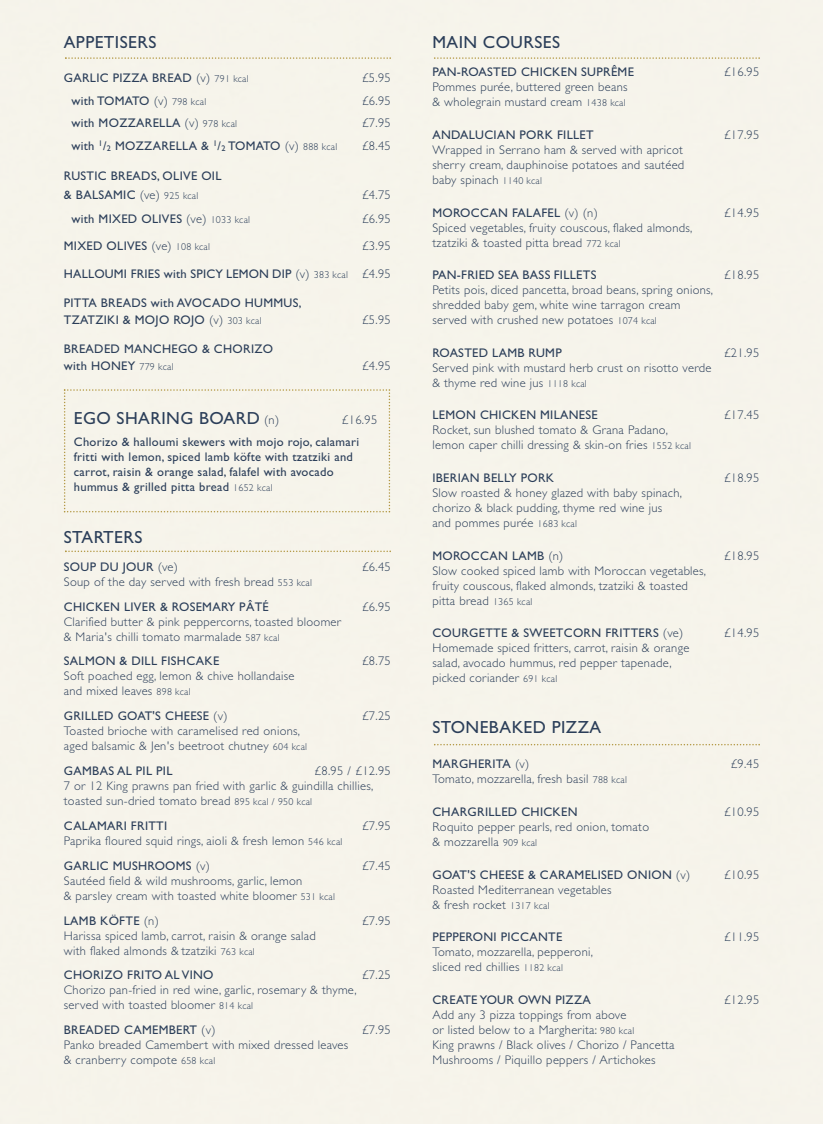
<style>
.page{position:relative;width:823px;height:1124px;background:#fff}
.page>*{position:absolute;margin:0;border:0;box-sizing:border-box;transform-origin:0 0}
.t1{font:17.5px "Gill Sans";letter-spacing:.025em;color:#2b3e59}
.t2{font:300 12.5px/15px "Gill Sans";letter-spacing:.025em;color:#2b3e59}
.t3{font:12.5px/15px "Gill Sans";letter-spacing:.025em;color:#2b3e59}
.s1{font-weight:300}
.s2{font-weight:300;font-size:10px}
.s3{font-size:8.25px}
.s4{font-weight:300;font-size:12.5px}
.s5{font-size:10px}
.s6{font-weight:400}
</style>
<div class="page">
<div style="left:0;top:0;width:822px;height:1123px;background:#f6f4eb"></div>
<svg style="left:65px;top:550px;width:326px;height:2px"></svg>
<svg style="left:433px;top:743px;width:326px;height:2px"></svg>
<div style="left:64px;top:389px;width:326px;height:123px;background:#f6f4eb"></div>
<svg style="left:65px;top:57px;width:326px;height:2px"></svg>
<svg style="left:433px;top:57px;width:326px;height:2px"></svg>
<h1 class="t1" style="left:64px;top:32px;width:94px">APPETISERS</h1>
<p class="t3" style="left:64px;top:70px;width:186px">GARLIC PIZZA BREAD <span class="s1">(v)</span> <span class="s2">791 kcal</span></p>
<p class="t2" style="left:361px;top:70px;width:31px">£5.95</p>
<p class="t3" style="left:71px;top:93px;width:136px">with TOMATO <span class="s1">(v)</span> <span class="s2">798 kcal</span></p>
<p class="t2" style="left:361px;top:93px;width:31px">£6.95</p>
<p class="t3" style="left:71px;top:115px;width:167px">with MOZZARELLA <span class="s1">(v)</span> <span class="s2">978 kcal</span></p>
<p class="t2" style="left:361px;top:115px;width:31px">£7.95</p>
<p class="t3" style="left:71px;top:138px;width:267px">with <sup>1</sup>/<span class="s3">2</span> MOZZARELLA &amp; <sup>1</sup>/<span class="s3">2</span> TOMATO <span class="s1">(v)</span> <span class="s2">888 kcal</span></p>
<p class="t2" style="left:361px;top:138px;width:31px">£8.45</p>
<p class="t3" style="left:64px;top:166px;width:159px;line-height:18.8px">RUSTIC BREADS, OLIVE OIL &amp; BALSAMIC <span class="s1">(ve)</span> <span class="s2">925 kcal</span></p>
<p class="t2" style="left:361px;top:187px;width:31px">£4.75</p>
<p class="t3" style="left:71px;top:211px;width:180px">with MIXED OLIVES <span class="s1">(ve)</span> <span class="s2">1033 kcal</span></p>
<p class="t2" style="left:361px;top:211px;width:31px">£6.95</p>
<p class="t3" style="left:64px;top:238px;width:148px">MIXED OLIVES <span class="s1">(ve)</span> <span class="s2">108 kcal</span></p>
<p class="t2" style="left:361px;top:238px;width:31px">£3.95</p>
<p class="t3" style="left:64px;top:266px;width:328px">HALLOUMI FRIES with SPICY LEMON DIP <span class="s1">(v)</span> <span class="s2">383 kcal</span> <span class="s1">£4.95</span></p>
<p class="t3" style="left:64px;top:293px;width:239px;line-height:17.5px">PITTA BREADS with AVOCADO HUMMUS,<br>TZATZIKI &amp; MOJO ROJO <span class="s1">(v)</span> <span class="s2">303 kcal</span></p>
<p class="t2" style="left:361px;top:312px;width:31px">£5.95</p>
<p class="t3" style="left:64px;top:339px;width:211px;line-height:17.5px">BREADED MANCHEGO &amp; CHORIZO with HONEY <span class="s2">779 kcal</span></p>
<p class="t2" style="left:361px;top:358px;width:31px">£4.95</p>
<h1 class="t1" style="left:74px;top:407px;width:207px">EGO SHARING BOARD <span class="s4">(n)</span></h1>
<p class="t2" style="left:341px;top:411px;width:37px">£16.95</p>
<p class="t3" style="left:74px;top:434px;width:286px">Chorizo &amp; halloumi skewers with mojo rojo, calamari fritti with lemon, spiced lamb köfte with tzatziki and carrot, raisin &amp; orange salad, falafel with avocado hummus &amp; grilled pitta bread <span class="s2">1652 kcal</span></p>
<h1 class="t1" style="left:64px;top:527px;width:80px">STARTERS</h1>
<p class="t3" style="left:64px;top:559px;width:116px">SOUP DU JOUR <span class="s1">(ve)</span></p>
<p class="t2" style="left:361px;top:559px;width:31px">£6.45</p>
<p class="t2" style="left:64px;top:569px;width:249px;line-height:24.8px">Soup of the day served with fresh bread <span class="s5">553 kcal<br></span><span class="s6">CHICKEN LIVER &amp; ROSEMARY PÂTÉ</span></p>
<p class="t2" style="left:361px;top:598px;width:31px">£6.95</p>
<p class="t2" style="left:64px;top:613px;width:278px">Clarified butter &amp; pink peppercorns, toasted bloomer &amp; Maria's chilli tomato marmalade <span class="s5">587 kcal</span></p>
<p class="t3" style="left:64px;top:653px;width:157px">SALMON &amp; DILL FISHCAKE</p>
<p class="t2" style="left:361px;top:653px;width:31px">£8.75</p>
<p class="t2" style="left:64px;top:668px;width:232px">Soft poached egg, lemon &amp; chive hollandaise and mixed leaves <span class="s5">898 kcal</span></p>
<p class="t3" style="left:64px;top:708px;width:165px">GRILLED GOAT'S CHEESE <span class="s1">(v)</span></p>
<p class="t2" style="left:361px;top:708px;width:31px">£7.25</p>
<p class="t2" style="left:64px;top:723px;width:244px">Toasted brioche with caramelised red onions, aged balsamic &amp; Jen's beetroot chutney <span class="s5">604 kcal</span></p>
<p class="t3" style="left:64px;top:763px;width:110px">GAMBAS AL PIL PIL</p>
<p class="t2" style="left:64px;top:763px;width:328px;text-indent:250px">£8.95 / £12.95<br>7 or 12 King prawns pan fried with garlic &amp; guindilla chillies, toasted sun-dried tomato bread <span class="s5">895 kcal / 950 kcal</span></p>
<p class="t3" style="left:64px;top:818px;width:105px">CALAMARI FRITTI</p>
<p class="t2" style="left:361px;top:818px;width:31px">£7.95</p>
<p class="t2" style="left:64px;top:828px;width:280px;line-height:24.8px">Paprika floured squid rings, aioli &amp; fresh lemon <span class="s5">546 kcal<br></span><span class="s6">GARLIC MUSHROOMS</span> (v)</p>
<p class="t2" style="left:361px;top:857px;width:31px">£7.45</p>
<p class="t2" style="left:64px;top:872px;width:272px">Sautéed field &amp; wild mushrooms, garlic, lemon<br>&amp; parsley cream with toasted white bloomer <span class="s5">531 kcal</span></p>
<p class="t3" style="left:64px;top:912px;width:96px">LAMB KÖFTE <span class="s1">(n)</span></p>
<p class="t2" style="left:361px;top:912px;width:31px">£7.95</p>
<p class="t2" style="left:64px;top:927px;width:253px">Harissa spiced lamb, carrot, raisin &amp; orange salad with flaked almonds &amp; tzatziki <span class="s5">763 kcal</span></p>
<p class="t3" style="left:64px;top:967px;width:151px">CHORIZO FRITO AL VINO</p>
<p class="t2" style="left:361px;top:967px;width:31px">£7.25</p>
<p class="t2" style="left:64px;top:982px;width:294px">Chorizo pan-fried in red wine, garlic, rosemary &amp; thyme, served with toasted bloomer <span class="s5">814 kcal</span></p>
<p class="t3" style="left:64px;top:1022px;width:153px">BREADED CAMEMBERT <span class="s1">(v)</span></p>
<p class="t2" style="left:361px;top:1022px;width:31px">£7.95</p>
<p class="t2" style="left:64px;top:1037px;width:286px">Panko breaded Camembert with mixed dressed leaves &amp; cranberry compote <span class="s5">658 kcal</span></p>
<h1 class="t1" style="left:432px;top:31px;width:129px">MAIN COURSES</h1>
<p class="t3" style="left:432px;top:65px;width:203px">PAN-ROASTED CHICKEN SUPRÊME</p>
<p class="t2" style="left:723px;top:65px;width:37px">£16.95</p>
<p class="t2" style="left:432px;top:80px;width:196px">Pommes purée, buttered green beans &amp; wholegrain mustard cream <span class="s5">1438 kcal</span></p>
<p class="t3" style="left:432px;top:127px;width:163px">ANDALUCIAN PORK FILLET</p>
<p class="t2" style="left:723px;top:127px;width:37px">£17.95</p>
<p class="t2" style="left:432px;top:142px;width:253px;text-align:justify">Wrapped in Serrano ham &amp; served with apricot sherry cream, dauphinoise potatoes and sautéed baby spinach <span class="s5">1140 kcal</span></p>
<p class="t3" style="left:432px;top:205px;width:167px">MOROCCAN FALAFEL <span class="s1">(v) (n)</span></p>
<p class="t2" style="left:723px;top:205px;width:37px">£14.95</p>
<p class="t2" style="left:432px;top:220px;width:261px">Spiced vegetables, fruity couscous, flaked almonds, tzatziki &amp; toasted pitta bread <span class="s5">772 kcal</span></p>
<p class="t3" style="left:432px;top:267px;width:165px">PAN-FRIED SEA BASS FILLETS</p>
<p class="t2" style="left:723px;top:267px;width:37px">£18.95</p>
<p class="t2" style="left:432px;top:282px;width:282px">Petits pois, diced pancetta, broad beans, spring onions, shredded baby gem, white wine tarragon cream served with crushed new potatoes <span class="s5">1074 kcal</span></p>
<p class="t3" style="left:432px;top:345px;width:131px">ROASTED LAMB RUMP</p>
<p class="t2" style="left:723px;top:345px;width:37px">£21.95</p>
<p class="t2" style="left:432px;top:360px;width:280px">Served pink with mustard herb crust on risotto verde &amp; thyme red wine jus <span class="s5">1118 kcal</span></p>
<p class="t3" style="left:432px;top:407px;width:167px">LEMON CHICKEN MILANESE</p>
<p class="t2" style="left:723px;top:407px;width:37px">£17.45</p>
<p class="t2" style="left:432px;top:422px;width:260px">Rocket, sun blushed tomato &amp; Grana Padano, lemon caper chilli dressing &amp; skin-on fries <span class="s5">1552 kcal</span></p>
<p class="t3" style="left:432px;top:470px;width:123px">IBERIAN BELLY PORK</p>
<p class="t2" style="left:723px;top:470px;width:37px">£18.95</p>
<p class="t2" style="left:432px;top:485px;width:251px">Slow roasted &amp; honey glazed with baby spinach, chorizo &amp; black pudding, thyme red wine jus and pommes purée <span class="s5">1683 kcal</span></p>
<p class="t3" style="left:432px;top:547px;width:132px">MOROCCAN LAMB <span class="s1">(n)</span></p>
<p class="t2" style="left:723px;top:547px;width:37px">£18.95</p>
<p class="t2" style="left:432px;top:562px;width:275px">Slow cooked spiced lamb with Moroccan vegetables, fruity couscous, flaked almonds, tzatziki &amp; toasted pitta bread <span class="s5">1365 kcal</span></p>
<p class="t3" style="left:432px;top:625px;width:252px">COURGETTE &amp; SWEETCORN FRITTERS <span class="s1">(ve)</span></p>
<p class="t2" style="left:723px;top:625px;width:37px">£14.95</p>
<p class="t2" style="left:432px;top:640px;width:258px">Homemade spiced fritters, carrot, raisin &amp; orange salad, avocado hummus, red pepper tapenade, picked coriander <span class="s5">691 kcal</span></p>
<h1 class="t1" style="left:432px;top:716px;width:170px">STONEBAKED PIZZA</h1>
<p class="t3" style="left:432px;top:756px;width:98px">MARGHERITA <span class="s1">(v)</span></p>
<p class="t2" style="left:729px;top:756px;width:31px">£9.45</p>
<p class="t2" style="left:432px;top:771px;width:196px">Tomato, mozzarella, fresh basil <span class="s5">788 kcal</span></p>
<p class="t3" style="left:432px;top:804px;width:146px">CHARGRILLED CHICKEN</p>
<p class="t2" style="left:723px;top:804px;width:37px">£10.95</p>
<p class="t2" style="left:432px;top:819px;width:218px">Roquito pepper pearls, red onion, tomato &amp; mozzarella <span class="s5">909 kcal</span></p>
<p class="t3" style="left:432px;top:866px;width:259px">GOAT'S CHEESE &amp; CARAMELISED ONION <span class="s1">(v)</span></p>
<p class="t2" style="left:723px;top:866px;width:37px">£10.95</p>
<p class="t2" style="left:432px;top:881px;width:181px">Roasted Mediterranean vegetables &amp; fresh rocket <span class="s5">1317 kcal</span></p>
<p class="t3" style="left:432px;top:929px;width:131px">PEPPERONI PICCANTE</p>
<p class="t2" style="left:723px;top:929px;width:37px">£11.95</p>
<p class="t2" style="left:432px;top:944px;width:162px">Tomato, mozzarella, pepperoni, sliced red chillies <span class="s5">1182 kcal</span></p>
<p class="t3" style="left:432px;top:991px;width:160px">CREATE YOUR OWN PIZZA</p>
<p class="t2" style="left:723px;top:991px;width:37px">£12.95</p>
<p class="t2" style="left:432px;top:1006px;width:243px">Add any 3 pizza toppings from above<br>or listed below to a Margherita: <span class="s5">980 kcal<br></span>King prawns / Black olives / Chorizo / Pancetta Mushrooms / Piquillo peppers / Artichokes</p>
</div>
